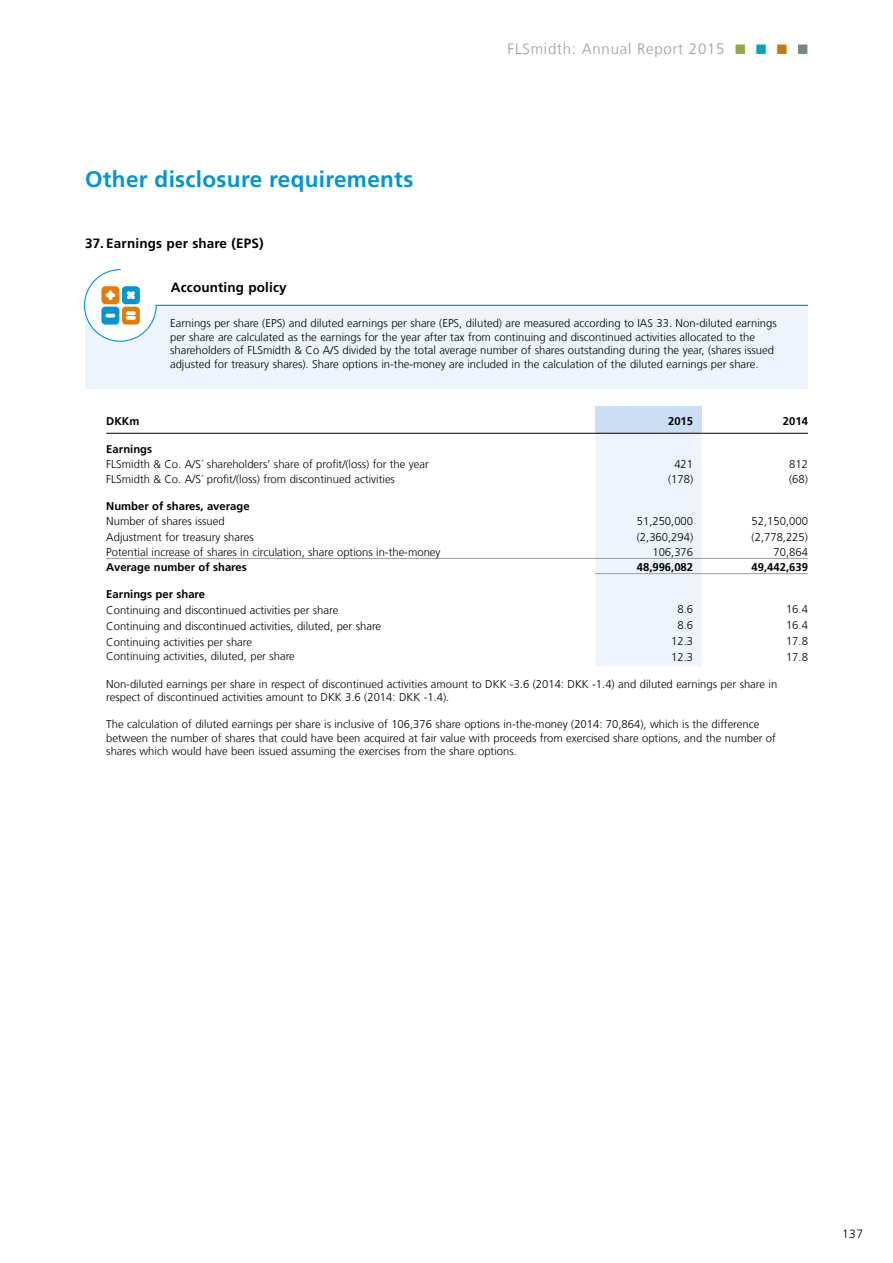
<style>
.page{position:relative;width:893px;height:1263px;background:#fff}
.page>*{position:absolute;margin:0;border:0;box-sizing:border-box;transform-origin:0 0}
.t1{font:700 22.5px "Frutiger LT Com";letter-spacing:.015em;color:#0095d4}
.t2{font:300 15px "Frutiger LT Com";letter-spacing:.05em;color:#9d9d9c}
.t3{font:700 13.5px "Frutiger LT Com";letter-spacing:.01em;color:#000}
.t4{font:300 12px "Frutiger LT Com";color:#000}
.t5{font:300 11.25px/13.5px "Frutiger LT Com";color:#000}
.t6{font:700 11.25px "Frutiger LT Com";color:#000}
</style>
<div class="page">
<div style="left:735px;top:44px;width:11px;height:11px;background:#95a645;border:1px solid #fff"></div>
<div style="left:756px;top:44px;width:10px;height:11px;background:#00a5be;border:1px solid #fff"></div>
<div style="left:776px;top:44px;width:11px;height:11px;background:#c37c13;border:1px solid #fff"></div>
<div style="left:797px;top:44px;width:11px;height:11px;background:#798487;border:1px solid #fff"></div>
<div style="left:85px;top:305px;width:723px;height:84px;background:#eef4fc"></div>
<div style="left:595px;top:406px;width:107px;height:27px;background:#cbdef4"></div>
<div style="left:595px;top:434px;width:107px;height:232px;background:#eef4fc"></div>
<hr style="left:106px;top:433px;width:489px;height:1px;background:#000">
<hr style="left:595px;top:433px;width:107px;height:1px;background:#000">
<hr style="left:702px;top:433px;width:106px;height:1px;background:#000">
<hr style="left:106px;top:558px;width:489px;height:1px;background:#9d9d9c">
<hr style="left:595px;top:558px;width:107px;height:1px;background:#9d9d9c">
<hr style="left:702px;top:558px;width:106px;height:1px;background:#9d9d9c">
<hr style="left:595px;top:573px;width:107px;height:1px;background:#9d9d9c">
<hr style="left:702px;top:573px;width:106px;height:1px;background:#9d9d9c">
<svg style="left:84px;top:269px;width:724px;height:73px"></svg>
<hr style="left:156px;top:305px;width:651px;height:1px;background:#0095d4">
<svg style="left:101px;top:286px;width:39px;height:39px;background:#9dae9c"></svg>
<h1 class="t1" style="left:85px;top:166px;width:330px">Other disclosure requirements</h1>
<p class="t3" style="left:85px;top:236px;width:180px">37. Earnings per share (EPS)</p>
<p class="t3" style="left:171px;top:279px;width:117px">Accounting policy</p>
<h2 class="t2" style="left:508px;top:40px;width:218px">FLSmidth: Annual Report 2015</h2>
<p class="t5" style="left:170px;top:317px;width:608px">Earnings per share (EPS) and diluted earnings per share (EPS, diluted) are measured according to IAS 33. Non-diluted earnings per share are calculated as the earnings for the year after tax from continuing and discontinued activities allocated to the shareholders of FLSmidth &amp; Co A/S divided by the total average number of shares outstanding during the year, (shares issued adjusted for treasury shares). Share options in-the-money are included in the calculation of the diluted earnings per share.</p>
<p class="t6" style="left:106px;top:414px;width:35px">DKKm</p>
<p class="t6" style="left:668px;top:414px;width:27px">2015</p>
<p class="t6" style="left:783px;top:414px;width:27px">2014</p>
<p class="t6" style="left:106px;top:442px;width:47px">Earnings</p>
<p class="t5" style="left:106px;top:457px;width:324px">FLSmidth &amp; Co. A/S´ shareholders’ share of profit/(loss) for the year</p>
<p class="t5" style="left:674px;top:457px;width:20px">421</p>
<p class="t5" style="left:789px;top:457px;width:20px">812</p>
<p class="t5" style="left:106px;top:473px;width:290px">FLSmidth &amp; Co. A/S´ profit/(loss) from discontinued activities</p>
<p class="t5" style="left:668px;top:473px;width:27px">(178)</p>
<p class="t5" style="left:789px;top:473px;width:20px">(68)</p>
<p class="t6" style="left:106px;top:500px;width:145px">Number of shares, average</p>
<p class="t5" style="left:106px;top:515px;width:120px">Number of shares issued</p>
<p class="t5" style="left:637px;top:515px;width:58px">51,250,000</p>
<p class="t5" style="left:752px;top:515px;width:58px">52,150,000</p>
<p class="t5" style="left:106px;top:530px;width:149px">Adjustment for treasury shares</p>
<p class="t5" style="left:637px;top:530px;width:58px">(2,360,294)</p>
<p class="t5" style="left:752px;top:530px;width:58px">(2,778,225)</p>
<p class="t5" style="left:106px;top:545px;width:336px">Potential increase of shares in circulation, share options in-the-money</p>
<p class="t5" style="left:652px;top:545px;width:42px">106,376</p>
<p class="t5" style="left:773px;top:545px;width:36px">70,864</p>
<p class="t6" style="left:106px;top:561px;width:142px">Average number of shares</p>
<p class="t6" style="left:637px;top:561px;width:58px">48,996,082</p>
<p class="t6" style="left:752px;top:561px;width:58px">49,442,639</p>
<p class="t6" style="left:106px;top:588px;width:100px">Earnings per share</p>
<p class="t5" style="left:106px;top:604px;width:234px">Continuing and discontinued activities per share</p>
<p class="t5" style="left:677px;top:603px;width:17px">8.6</p>
<p class="t5" style="left:786px;top:603px;width:23px">16.4</p>
<p class="t5" style="left:106px;top:620px;width:276px">Continuing and discontinued activities, diluted, per share</p>
<p class="t5" style="left:677px;top:618px;width:17px">8.6</p>
<p class="t5" style="left:786px;top:618px;width:23px">16.4</p>
<p class="t5" style="left:106px;top:636px;width:147px">Continuing activities per share</p>
<p class="t5" style="left:671px;top:634px;width:23px">12.3</p>
<p class="t5" style="left:786px;top:634px;width:23px">17.8</p>
<p class="t5" style="left:106px;top:650px;width:190px">Continuing activities, diluted, per share</p>
<p class="t5" style="left:671px;top:650px;width:23px">12.3</p>
<p class="t5" style="left:786px;top:650px;width:23px">17.8</p>
<p class="t5" style="left:106px;top:677px;width:672px">Non-diluted earnings per share in respect of discontinued activities amount to DKK -3.6 (2014: DKK -1.4) and diluted earnings per share in respect of discontinued activities amount to DKK 3.6 (2014: DKK -1.4).</p>
<p class="t5" style="left:106px;top:718px;width:671px">The calculation of diluted earnings per share is inclusive of 106,376 share options in-the-money (2014: 70,864), which is the difference between the number of shares that could have been acquired at fair value with proceeds from exercised share options, and the number of shares which would have been issued assuming the exercises from the share options.</p>
<p class="t4" style="left:842px;top:1227px;width:23px">137</p>
</div>
